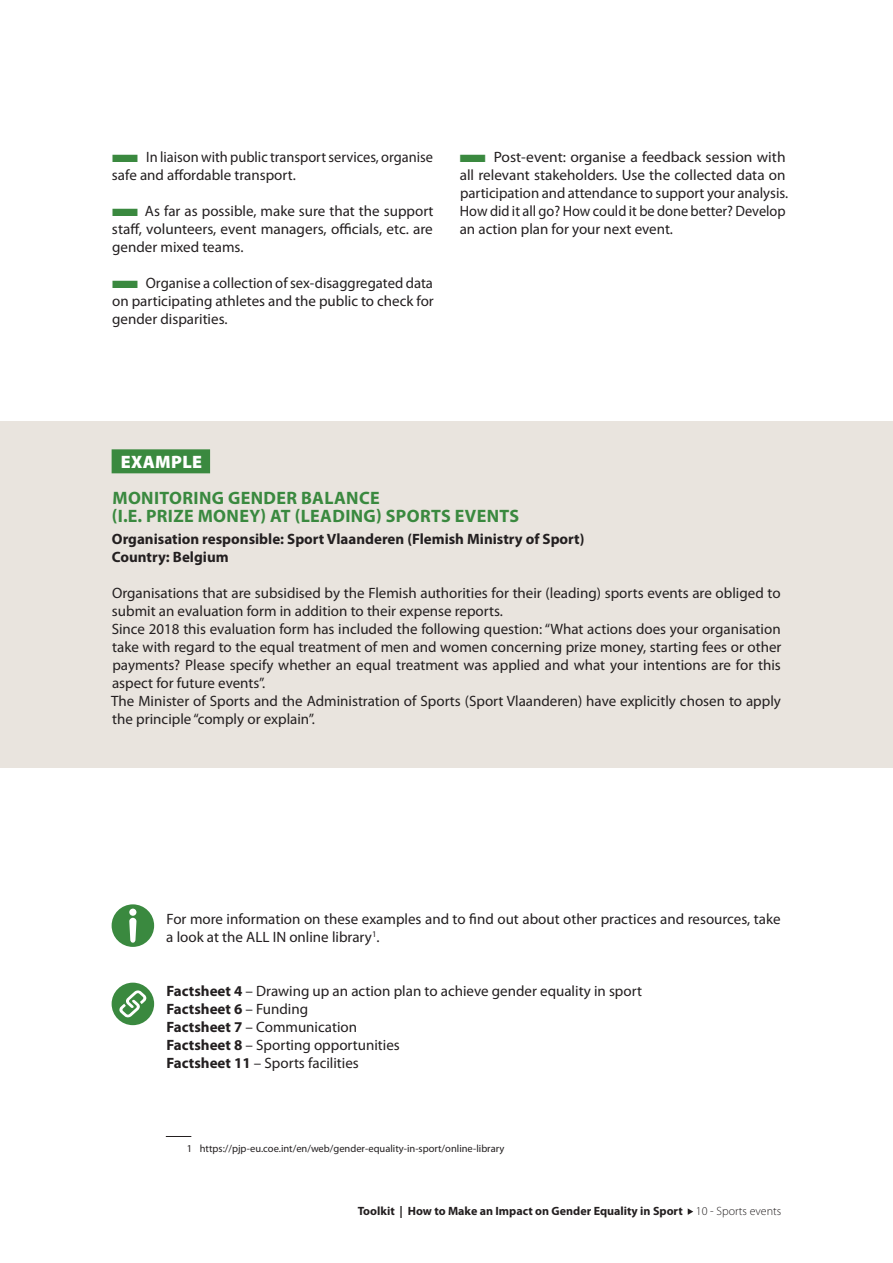
<style>
.page{position:relative;width:893px;height:1263px;background:#fff}
.page>*{position:absolute;margin:0;border:0;box-sizing:border-box;transform-origin:0 0}
.t1{font:700 18px/18px "Myriad Pro";letter-spacing:.02em;color:#3a893f}
.t2{font:900 18px "Myriad Pro";letter-spacing:.02em;color:#fff}
.t3{font:15px/18px "Myriad Pro";color:#231f20}
.t4{font:700 15px/18px "Myriad Pro";color:#231f20}
.t5{font:15px/18px "Myriad Pro";color:#231f20;scale:.96 1}
.t6{font:700 12px "Myriad Pro";color:#231f20}
.t7{font:10.5px "Myriad Pro";color:#231f20}
.s1{color:#3a893f}
.s2{font-weight:700}
.s3{font-weight:300}
</style>
<div class="page">
<svg style="left:688px;top:1208px;width:5px;height:7px"></svg>
<div style="left:0;top:421px;width:893px;height:346px;background:#e9e4de"></div>
<svg style="left:166px;top:1136px;width:25px;height:1px"></svg>
<div style="left:112px;top:449px;width:98px;height:24px;background:#3a893f"></div>
<div style="left:112px;top:983px;width:42px;height:42px;background:#3a893f;border-radius:50%"></div>
<svg style="left:119px;top:990px;width:28px;height:27px"></svg>
<div style="left:112px;top:904px;width:42px;height:43px;background:#3a893f;border-radius:50%"></div>
<svg style="left:129px;top:918px;width:7px;height:25px"></svg>
<div style="left:129px;top:908px;width:7px;height:8px;background:#fff;border-radius:50%"></div>
<p class="t5" style="left:112px;top:148px;width:336px"><span class="s1">■</span> In liaison with public transport services, organise safe and affordable transport.</p>
<p class="t3" style="left:112px;top:202px;width:323px;text-align:justify"><span class="s1">■</span> As far as possible, make sure that the support staff, volunteers, event managers, officials, etc. are gender mixed teams.</p>
<p class="t3" style="left:112px;top:274px;width:324px;text-align:justify"><span class="s1">■</span> Organise a collection of sex-disaggregated data on participating athletes and the public to check for gender disparities.</p>
<p class="t3" style="left:459px;top:148px;width:330px"><span class="s1">■</span> Post-event: organise a feedback session with all relevant stakeholders. Use the collected data on participation and attendance to support your analysis.<br>How did it all go? How could it be done better? Develop an action plan for your next event.</p>
<p class="t2" style="left:121px;top:452px;width:83px">EXAMPLE</p>
<p class="t1" style="left:112px;top:489px;width:409px">MONITORING GENDER BALANCE<br>(I.E. PRIZE MONEY) AT (LEADING) SPORTS EVENTS</p>
<p class="t4" style="left:112px;top:530px;width:474px">Organisation responsible: Sport Vlaanderen (Flemish Ministry of Sport)<br>Country: Belgium</p>
<p class="t3" style="left:111px;top:584px;width:672px">Organisations that are subsidised by the Flemish authorities for their (leading) sports events are obliged to submit an evaluation form in addition to their expense reports.<br>Since 2018 this evaluation form has included the following question: “What actions does your organisation take with regard to the equal treatment of men and women concerning prize money, starting fees or other payments? Please specify whether an equal treatment was applied and what your intentions are for this aspect for future events”.<br>The Minister of Sports and the Administration of Sports (Sport Vlaanderen) have explicitly chosen to apply the principle “comply or explain”.</p>
<p class="t3" style="left:166px;top:910px;width:616px">For more information on these examples and to find out about other practices and resources, take a look at the ALL IN online library<sup>1</sup>.</p>
<p class="t3" style="left:167px;top:982px;width:477px"><span class="s2">Factsheet 4</span> – Drawing up an action plan to achieve gender equality in sport <span class="s2">Factsheet 6</span> – Funding<br><span class="s2">Factsheet 7</span> – Communication<br><span class="s2">Factsheet 8</span> – Sporting opportunities<br><span class="s2">Factsheet 11</span> – Sports facilities</p>
<p class="t7" style="left:187px;top:1142px;width:319px">1 https://pjp-eu.coe.int/en/web/gender-equality-in-sport/online-library</p>
<p class="t6" style="left:358px;top:1204px;width:425px">Toolkit | How to Make an Impact on Gender Equality in Sport <span class="s3">10 - Sports events</span></p>
</div>
